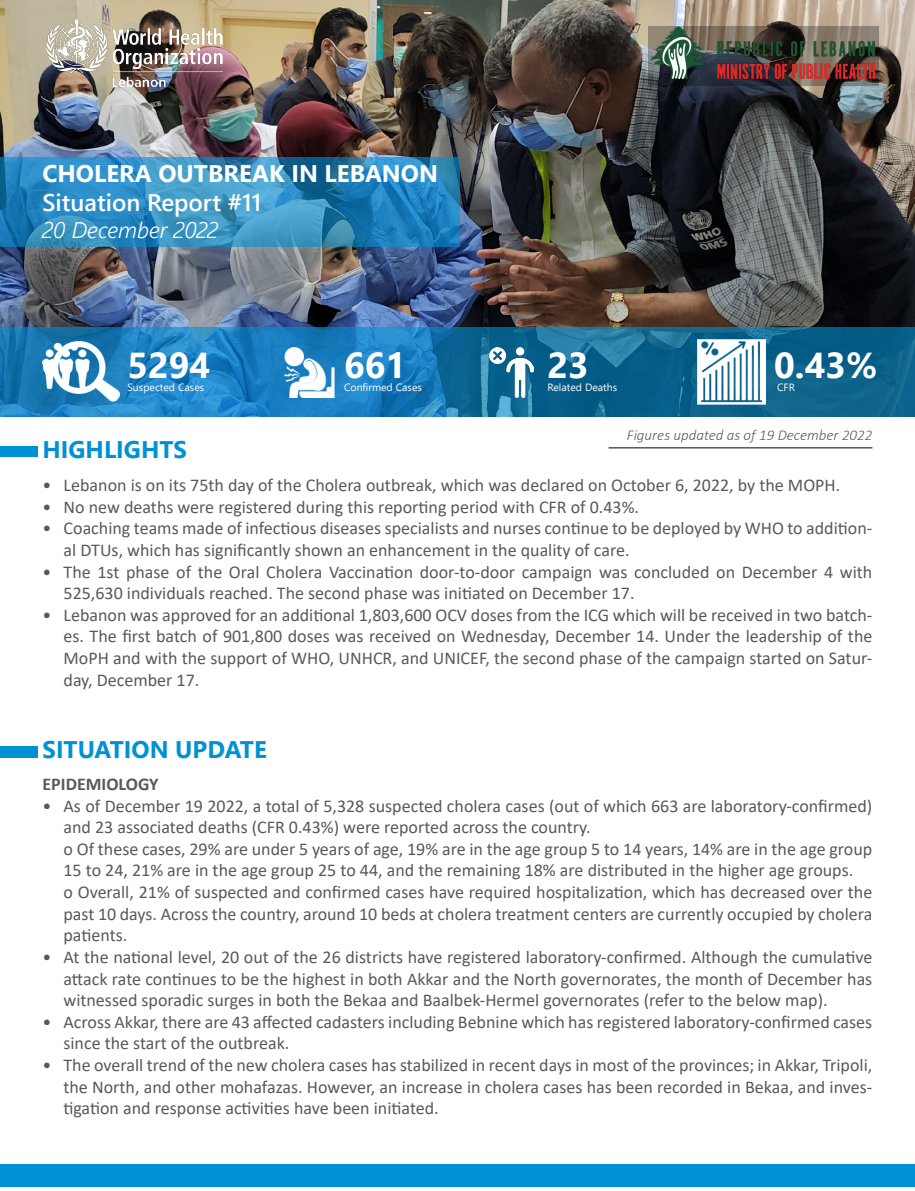
<style>
.page{position:relative;width:915px;height:1191px;background:#fff}
.page>*{position:absolute;margin:0;border:0;box-sizing:border-box;transform-origin:0 0}
.t1{font:700 36px "Segoe UI";color:#fff}
.t2{font:700 24px "Segoe UI";color:#0091d5}
.t3{font:700 24px "Segoe UI";color:#fff}
.t4{font:600 24px "Segoe UI";color:#fff}
.t5{font:italic 300 22.5px "Segoe UI";color:#fff}
.t6{font:18px/21.6px "Calibri";color:#58595b}
.t7{font:700 18px "Calibri";color:#58595b}
.t8{font:italic 300 15px "Calibri";color:#58595b}
.t9{font:10.5px "Segoe UI";color:#fff}
</style>
<div class="page">
<img style="left:0;top:0;width:914px;height:327px">
<div style="left:0;top:1164px;width:914px;height:22px;background:#0091d5"></div>
<div style="left:0;top:446px;width:37px;height:11px;background:#0091d5"></div>
<div style="left:0;top:746px;width:37px;height:11px;background:#0091d5"></div>
<svg style="left:0;top:327px;width:914px;height:90px;background:#1572a6"></svg>
<svg style="left:0;top:157px;width:459px;height:90px;background:#2e8abd"></svg>
<svg style="left:647px;top:26px;width:231px;height:60px;background:#474546"></svg>
<hr style="left:608px;top:447px;width:264px;height:1px;background:#000">
<img style="left:650px;top:27px;width:224px;height:52px">
<img style="left:47px;top:19px;width:176px;height:67px">
<img style="left:284px;top:348px;width:50px;height:49px">
<img style="left:43px;top:341px;width:76px;height:61px">
<img style="left:697px;top:339px;width:68px;height:65px">
<img style="left:489px;top:348px;width:44px;height:49px">
<h2 class="t3" style="left:43px;top:151px;width:397px">CHOLERA OUTBREAK IN LEBANON</h2>
<h2 class="t4" style="left:43px;top:180px;width:220px">Situation Report #11</h2>
<p class="t5" style="left:43px;top:209px;width:177px">20 December 2022</p>
<h1 class="t1" style="left:127px;top:332px;width:84px">5294</h1>
<p class="t9" style="left:127px;top:377px;width:78px">Suspected Cases</p>
<h2 class="t2" style="left:43px;top:426px;width:146px">HIGHLIGHTS</h2>
<h1 class="t1" style="left:344px;top:332px;width:64px">661</h1>
<p class="t9" style="left:344px;top:377px;width:79px">Confirmed Cases</p>
<h1 class="t1" style="left:547px;top:332px;width:43px">23</h1>
<p class="t9" style="left:547px;top:377px;width:71px">Related Deaths</p>
<h1 class="t1" style="left:774px;top:332px;width:105px">0.43%</h1>
<p class="t9" style="left:776px;top:377px;width:19px">CFR</p>
<p class="t8" style="left:626px;top:425px;width:247px">Figures updated as of 19 December 2022</p>
<p class="t6" style="left:43px;top:474px;width:799px">• Lebanon is on its 75th day of the Cholera outbreak, which was declared on October 6, 2022, by the MOPH.</p>
<p class="t6" style="left:43px;top:495px;width:598px">• No new deaths were registered during this reporting period with CFR of 0.43%.</p>
<p class="t6" style="left:64px;top:517px;width:810px;text-indent:-21px">• Coaching teams made of infectious diseases specialists and nurses continue to be deployed by WHO to addition&shy;al DTUs, which has significantly shown an enhancement in the quality of care.</p>
<p class="t6" style="left:64px;top:560px;width:810px;text-indent:-21px">• The 1st phase of the Oral Cholera Vaccination door-to-door campaign was concluded on December 4 with<br>525,630 individuals reached. The second phase was initiated on December 17.</p>
<p class="t6" style="left:64px;top:603px;width:810px;text-align:justify;text-indent:-21px">• Lebanon was approved for an additional 1,803,600 OCV doses from the ICG which will be received in two batch&shy;es. The first batch of 901,800 doses was received on Wednesday, December 14. Under the leadership of the MoPH and with the support of WHO, UNHCR, and UNICEF, the second phase of the campaign started on Satur&shy;day, December 17.</p>
<h2 class="t2" style="left:43px;top:727px;width:226px">SITUATION UPDATE</h2>
<p class="t7" style="left:43px;top:771px;width:118px">EPIDEMIOLOGY</p>
<p class="t6" style="left:63px;top:794px;width:810px;text-indent:-21px">• As of December 19 2022, a total of 5,328 suspected cholera cases (out of which 663 are laboratory-confirmed) and 23 associated deaths (CFR 0.43%) were reported across the country.<br>o Of these cases, 29% are under 5 years of age, 19% are in the age group 5 to 14 years, 14% are in the age group 15 to 24, 21% are in the age group 25 to 44, and the remaining 18% are distributed in the higher age groups.<br>o Overall, 21% of suspected and confirmed cases have required hospitalization, which has decreased over the past 10 days. Across the country, around 10 beds at cholera treatment centers are currently occupied by cholera patients.</p>
<p class="t6" style="left:63px;top:945px;width:810px;text-align:justify;text-indent:-21px">• At the national level, 20 out of the 26 districts have registered laboratory-confirmed. Although the cumulative attack rate continues to be the highest in both Akkar and the North governorates, the month of December has witnessed sporadic surges in both the Bekaa and Baalbek-Hermel governorates (refer to the below map).</p>
<p class="t6" style="left:63px;top:1010px;width:810px;text-indent:-21px">• Across Akkar, there are 43 affected cadasters including Bebnine which has registered laboratory-confirmed cases since the start of the outbreak.</p>
<p class="t6" style="left:63px;top:1053px;width:810px;text-align:justify;text-indent:-21px">• The overall trend of the new cholera cases has stabilized in recent days in most of the provinces; in Akkar, Tripoli, the North, and other mohafazas. However, an increase in cholera cases has been recorded in Bekaa, and inves&shy;tigation and response activities have been initiated.</p>
</div>
